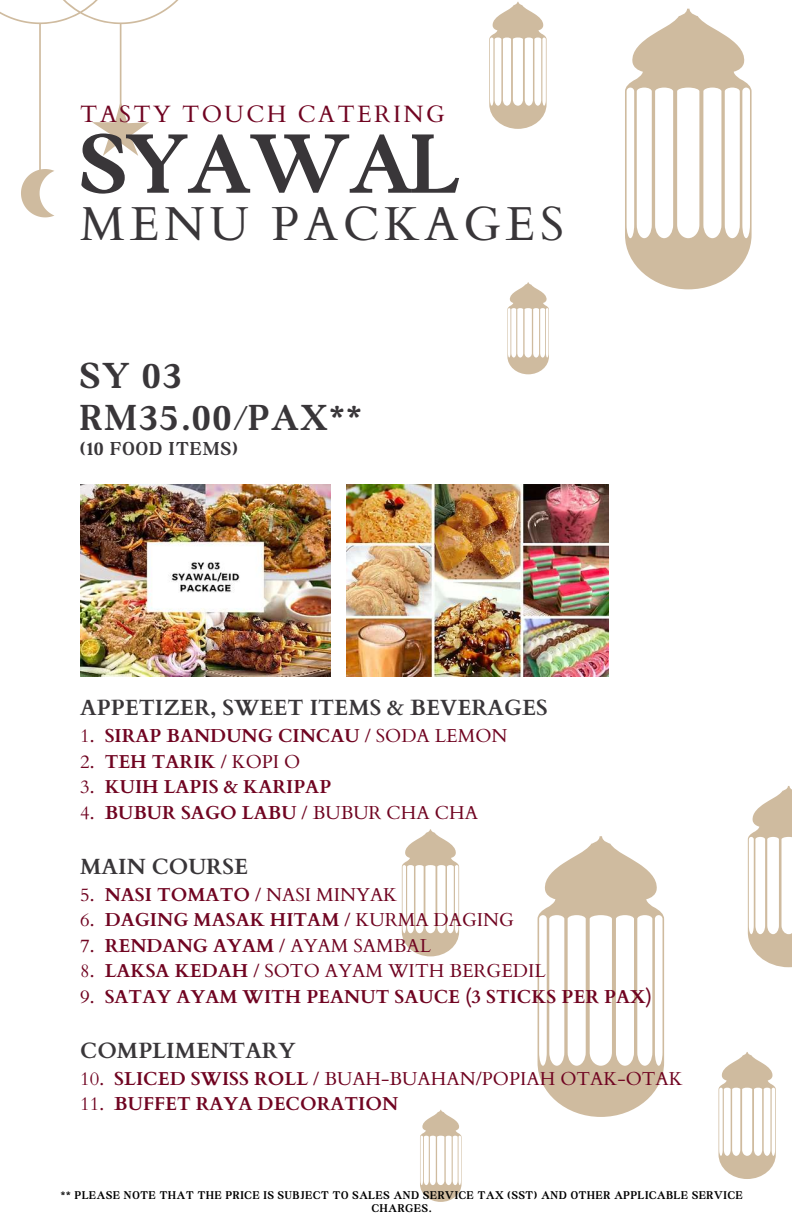
<style>
.page{position:relative;width:792px;height:1225px;background:#fff}
.page>*{position:absolute;margin:0;border:0;box-sizing:border-box;transform-origin:0 0}
.t1{font:700 89.6px "Boston Angel";color:#393639}
.t2{font:47.6px "Cardo";letter-spacing:.1em;color:#393639}
.t3{font:700 38.6px/42px "Boston Angel";letter-spacing:.07em;color:#393639}
.t4{font:23.6px "Cardo";letter-spacing:.1em;color:#700421}
.t5{font:700 22px "Cardo";color:#393639}
.t6{font:700 20px "Boston Angel";letter-spacing:.07em;color:#393639}
.t7{font:18.7px "Cardo";color:#700421}
.t8{font:700 18.7px "Cardo";color:#700421}
.t9{font:700 12px/12.8px "Boston Angel";letter-spacing:.07em;color:#000;text-align:center}
.s1{font-weight:400}
.s2{font-weight:700}
</style>
<div class="page">
<svg style="left:0;top:0;width:179px;height:217px"></svg>
<svg style="left:625px;top:9px;width:127px;height:280px"></svg>
<svg style="left:489px;top:2px;width:58px;height:127px"></svg>
<svg style="left:507px;top:282px;width:42px;height:92px"></svg>
<svg style="left:538px;top:836px;width:126px;height:280px"></svg>
<svg style="left:402px;top:829px;width:57px;height:127px"></svg>
<svg style="left:719px;top:1052px;width:57px;height:126px"></svg>
<svg style="left:748px;top:786px;width:44px;height:180px"></svg>
<svg style="left:420px;top:1109px;width:42px;height:92px"></svg>
<img style="left:80px;top:484px;width:251px;height:192px">
<img style="left:346px;top:484px;width:262px;height:192px">
<p class="t4" style="left:80px;top:99px;width:366px">TASTY TOUCH CATERING</p>
<h1 class="t1" style="left:80px;top:110px;width:381px">SYAWAL</h1>
<h2 class="t2" style="left:80px;top:192px;width:485px">MENU PACKAGES</h2>
<h3 class="t3" style="left:80px;top:354px;width:283px">SY 03<br>RM35.00/PAX**</h3>
<p class="t6" style="left:80px;top:437px;width:159px">(10 FOOD ITEMS)</p>
<p class="t5" style="left:80px;top:693px;width:469px">APPETIZER, SWEET ITEMS &amp; BEVERAGES</p>
<p class="t8" style="left:80px;top:723px;width:429px"><span class="s1">1.</span> SIRAP BANDUNG CINCAU <span class="s1">/ SODA LEMON</span></p>
<p class="t7" style="left:80px;top:749px;width:222px">2. <span class="s2">TEH TARIK</span> / KOPI O</p>
<p class="t8" style="left:80px;top:774px;width:252px"><span class="s1">3.</span> KUIH LAPIS &amp; KARIPAP</p>
<p class="t7" style="left:80px;top:800px;width:399px">4. <span class="s2">BUBUR SAGO LABU</span> / BUBUR CHA CHA</p>
<p class="t5" style="left:80px;top:851px;width:169px">MAIN COURSE</p>
<p class="t7" style="left:80px;top:882px;width:318px">5. <span class="s2">NASI TOMATO</span> / NASI MINYAK</p>
<p class="t8" style="left:80px;top:907px;width:435px"><span class="s1">6.</span> DAGING MASAK HITAM <span class="s1">/ KURMA DAGING</span></p>
<p class="t7" style="left:80px;top:933px;width:352px">7. <span class="s2">RENDANG AYAM</span> / AYAM SAMBAL</p>
<p class="t7" style="left:80px;top:958px;width:467px">8. <span class="s2">LAKSA KEDAH</span> / SOTO AYAM WITH BERGEDIL</p>
<p class="t8" style="left:80px;top:984px;width:573px"><span class="s1">9.</span> SATAY AYAM WITH PEANUT SAUCE (3 STICKS PER PAX)</p>
<p class="t5" style="left:80px;top:1035px;width:217px">COMPLIMENTARY</p>
<p class="t7" style="left:80px;top:1065px;width:604px">10. <span class="s2">SLICED SWISS ROLL</span> / BUAH-BUAHAN/POPIAH OTAK-OTAK</p>
<p class="t8" style="left:80px;top:1091px;width:320px"><span class="s1">11.</span> BUFFET RAYA DECORATION</p>
<p class="t9" style="left:61px;top:1188px;width:683px">** PLEASE NOTE THAT THE PRICE IS SUBJECT TO SALES AND SERVICE TAX (SST) AND OTHER APPLICABLE SERVICE<br>CHARGES.</p>
</div>
